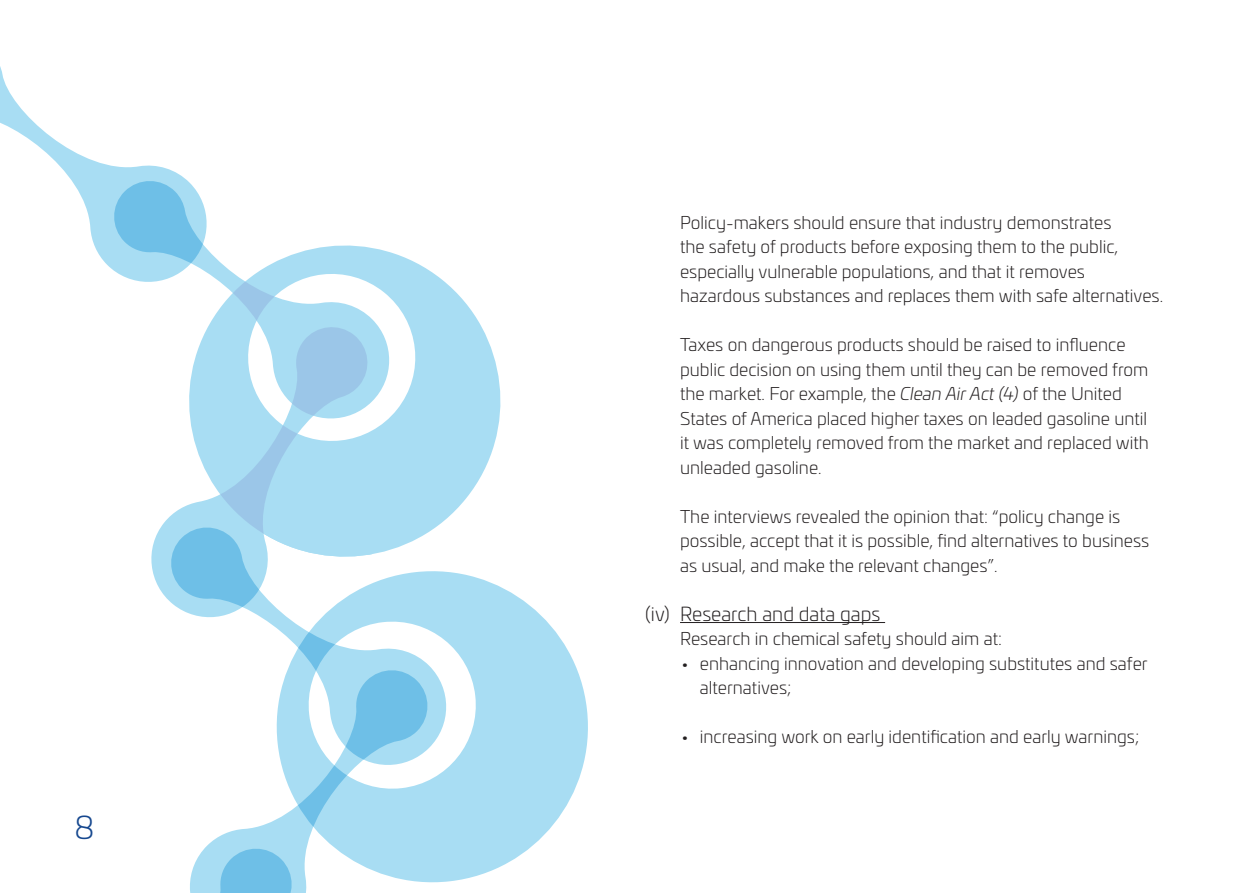
<style>
.page{position:relative;width:1241px;height:893px;background:#fff}
.page>*{position:absolute;margin:0;border:0;box-sizing:border-box;transform-origin:0 0}
.t1{font:300 31.5px "Univia Pro";color:#16488f}
.t2{font:300 19.25px "Univia Pro";color:#231f20}
.list_normal_tab{font:300 17.5px/24.5px "Univia Pro";color:#231f20}
.s1{font-style:italic}
</style>
<div class="page">
<svg style="left:367px;top:252px;width:133px;height:275px;fill:#a8ddf3"></svg>
<svg style="left:151px;top:418px;width:216px;height:185px;fill:#a8ddf3"></svg>
<svg style="left:189px;top:216px;width:200px;height:202px;fill:#a8ddf3"></svg>
<svg style="left:427px;top:571px;width:161px;height:311px;fill:#a8ddf3"></svg>
<svg style="left:0;top:66px;width:206px;height:216px"></svg>
<svg style="left:171px;top:527px;width:275px;height:238px"></svg>
<svg style="left:190px;top:670px;width:237px;height:223px"></svg>
<hr style="left:680px;top:622px;width:205px;height:1px;background:#231f20">
<h1 class="t1" style="left:74px;top:805px;width:21px">8</h1>
<p class="list_normal_tab" style="left:680px;top:209px;width:484px">Policy-makers should ensure that industry demonstrates<br>the safety of products before exposing them to the public, especially vulnerable populations, and that it removes hazardous substances and replaces them with safe alternatives.</p>
<p class="list_normal_tab" style="left:680px;top:332px;width:470px">Taxes on dangerous products should be raised to influence public decision on using them until they can be removed from the market. For example, the <span class="s1">Clean Air Act (4)</span> of the United States of America placed higher taxes on leaded gasoline until it was completely removed from the market and replaced with unleaded gasoline.</p>
<p class="list_normal_tab" style="left:680px;top:503px;width:470px">The interviews revealed the opinion that: “policy change is possible, accept that it is possible, find alternatives to business as usual, and make the relevant changes”.</p>
<p class="t2" style="left:645px;top:600px;width:236px">(iv) Research and data gaps</p>
<p class="list_normal_tab" style="left:680px;top:626px;width:323px">Research in chemical safety should aim at:</p>
<p class="list_normal_tab" style="left:699px;top:650px;width:449px;text-indent:-20px">• enhancing innovation and developing substitutes and safer alternatives;</p>
<p class="list_normal_tab" style="left:680px;top:724px;width:461px">• increasing work on early identification and early warnings;</p>
</div>
